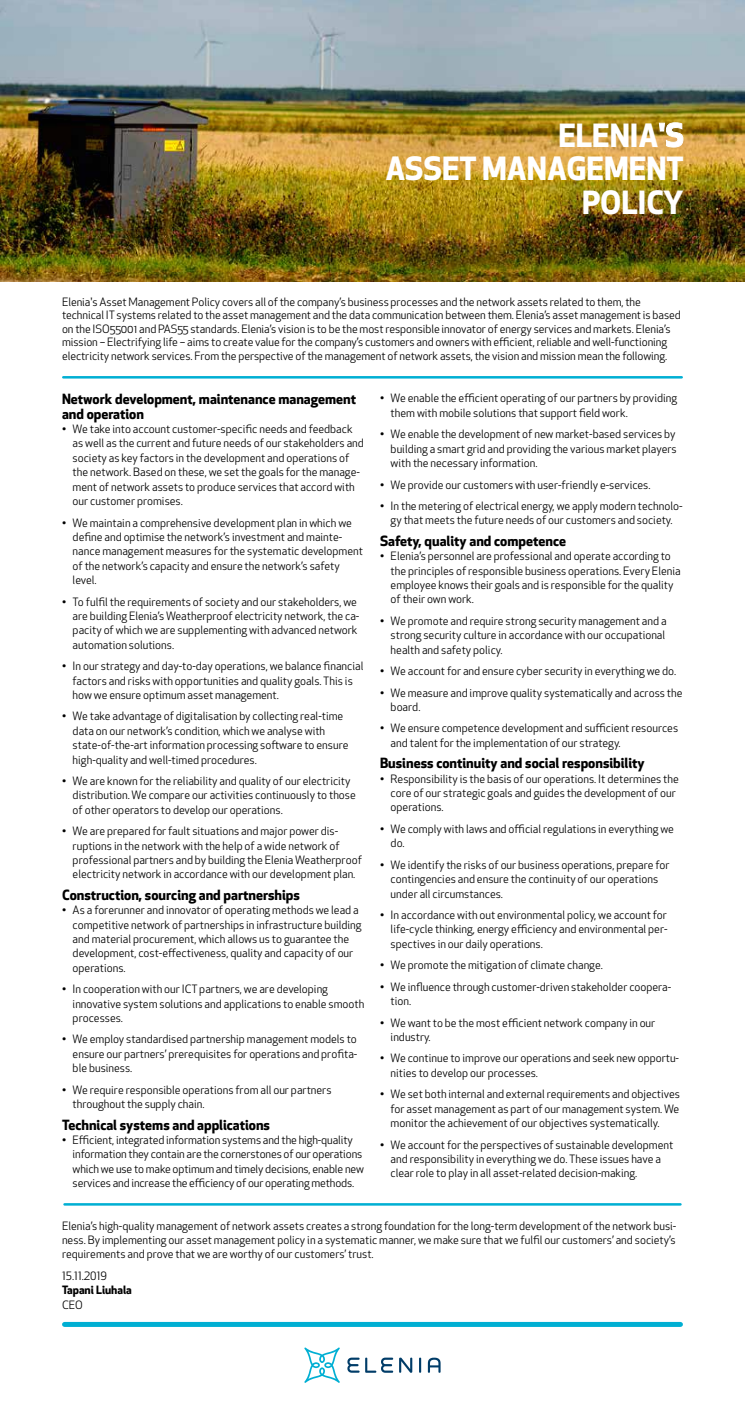
<style>
.page{position:relative;width:745px;height:1418px;background:#fff}
.page>*{position:absolute;margin:0;border:0;box-sizing:border-box;transform-origin:0 0}
.t1{font:700 31.25px/33.8px "Apex New";color:#fff;text-align:right}
.t2{font:700 13.75px/14.4px "Apex New";color:#000}
.t3{font:11.25px/14.4px "Apex New";color:#000}
.t4{font:700 11.25px "Apex New";color:#000}
</style>
<div class="page">
<img style="left:0;top:0;width:744px;height:282px">
<svg style="left:347px;top:1357px;width:93px;height:15px"></svg>
<svg style="left:304px;top:1347px;width:35px;height:35px"></svg>
<div style="left:64px;top:1321px;width:616px;height:5px;background:#00afd3"></div>
<hr style="left:64px;top:1203px;width:616px;height:2px;background:#00afd3">
<hr style="left:63px;top:376px;width:618px;height:2px;background:#00afd3">
<h1 class="t1" style="left:385px;top:117px;width:300px">ELENIA'S<br>ASSET MANAGEMENT<br>POLICY</h1>
<p class="t3" style="left:62px;top:295px;width:620px;line-height:13.5px">Elenia's Asset Management Policy covers all of the company’s business processes and the network assets related to them, the technical ITsystems related to the asset management and the data communication between them. Elenia’s asset management is based on the ISO55001 and PAS55 standards. Elenia’s vision is to be the most responsible innovator of energy services and markets. Elenia’s mission – Electrifying life – aims to create value for the company’s customers and owners with efficient, reliable and well-functioning electricity network services. From the perspective of the management of network assets, the vision and mission mean the following.</p>
<p class="t2" style="left:62px;top:391px;width:295px">Network development, maintenance management and operation</p>
<p class="t3" style="left:73px;top:422px;width:292px;text-indent:-11px">• We take into account customer-specific needs and feedback as well as the current and future needs of our stakeholders and society as key factors in the development and operations of the network. Based on these, we set the goals for the manage&shy;ment of network assets to produce services that accord with our customer promises.</p>
<p class="t3" style="left:73px;top:515px;width:292px;text-indent:-11px">• We maintain a comprehensive development plan in which we define and optimise the network’s investment and mainte&shy;nance management measures for the systematic development of the network’s capacity and ensure the network’s safety level.</p>
<p class="t3" style="left:73px;top:594px;width:288px;text-indent:-11px">• To fulfil the requirements of society and our stakeholders, we are building Elenia’s Weatherproof electricity network, the ca&shy;pacity of which we are supplementing with advanced network automation solutions.</p>
<p class="t3" style="left:73px;top:659px;width:292px;text-indent:-11px">• In our strategy and day-to-day operations, we balance financial factors and risks with opportunities and quality goals. This is how we ensure optimum asset management.</p>
<p class="t3" style="left:73px;top:709px;width:277px;text-indent:-11px">• We take advantage of digitalisation by collecting real-time data on our network’s condition, which we analyse with state-of-the-art information processing software to ensure high-quality and well-timed procedures.</p>
<p class="t3" style="left:73px;top:773px;width:284px;text-indent:-11px">• We are known for the reliability and quality of our electricity distribution. We compare our activities continuously to those of other operators to develop our operations.</p>
<p class="t3" style="left:73px;top:824px;width:290px;text-indent:-11px">• We are prepared for fault situations and major power dis&shy;ruptions in the network with the help of a wide network of professional partners and by building the Elenia Weatherproof electricity network in accordance with our development plan.</p>
<p class="t2" style="left:62px;top:887px;width:239px">Construction, sourcing and partnerships</p>
<p class="t3" style="left:73px;top:902px;width:290px;text-indent:-11px">• As a forerunner and innovator of operating methods we lead a competitive network of partnerships in infrastructure building and material procurement, which allows us to guarantee the development, cost-effectiveness, quality and capacity of our operations.</p>
<p class="t3" style="left:73px;top:981px;width:293px;text-indent:-11px">• In cooperation with our ICT partners, we are developing innovative system solutions and applications to enable smooth processes.</p>
<p class="t3" style="left:73px;top:1032px;width:286px;text-align:justify;text-indent:-11px">• We employ standardised partnership management models to ensure our partners’ prerequisites for operations and profita&shy;ble business.</p>
<p class="t3" style="left:73px;top:1082px;width:260px;text-indent:-11px">• We require responsible operations from all our partners throughout the supply chain.</p>
<p class="t2" style="left:62px;top:1116px;width:209px">Technical systems and applications</p>
<p class="t3" style="left:73px;top:1132px;width:292px;text-indent:-11px">• Efficient, integrated information systems and the high-quality information they contain are the cornerstones of our operations which we use to make optimum and timely decisions, enable new services and increase the efficiency of our operating methods.</p>
<p class="t3" style="left:390px;top:391px;width:288px;text-indent:-11px">• We enable the efficient operating of our partners by providing them with mobile solutions that support field work.</p>
<p class="t3" style="left:390px;top:427px;width:287px;text-align:justify;text-indent:-11px">• We enable the development of new market-based services by building a smart grid and providing the various market players with the necessary information.</p>
<p class="t3" style="left:380px;top:477px;width:272px">• We provide our customers with user-friendly e-services.</p>
<p class="t3" style="left:380px;top:499px;width:304px;text-align:center">• In the metering of electrical energy, we apply modern technolo&shy;gy that meets the future needs of our customers and society.</p>
<p class="t2" style="left:380px;top:533px;width:187px">Safety, quality and competence</p>
<p class="t3" style="left:390px;top:549px;width:291px;text-indent:-11px">• Elenia’s personnel are professional and operate according to the principles of responsible business operations. Every Elenia employee knows their goals and is responsible for the quality of their own work.</p>
<p class="t3" style="left:390px;top:613px;width:277px;text-indent:-11px">• We promote and require strong security management and a strong security culture in accordance with our occupational health and safety policy.</p>
<p class="t3" style="left:380px;top:664px;width:297px">• We account for and ensure cyber security in everything we do.</p>
<p class="t3" style="left:390px;top:685px;width:293px;text-indent:-11px">• We measure and improve quality systematically and across the board.</p>
<p class="t3" style="left:390px;top:721px;width:289px;text-indent:-11px">• We ensure competence development and sufficient resources and talent for the implementation of our strategy.</p>
<p class="t2" style="left:380px;top:755px;width:266px">Business continuity and social responsibility</p>
<p class="t3" style="left:390px;top:771px;width:289px;text-indent:-11px">• Responsibility is the basis of our operations. It determines the core of our strategic goals and guides the development of our operations.</p>
<p class="t3" style="left:390px;top:821px;width:284px;text-indent:-11px">• We comply with laws and official regulations in everything we do.</p>
<p class="t3" style="left:390px;top:857px;width:280px;text-indent:-11px">• We identify the risks of our business operations, prepare for contingencies and ensure the continuity of our operations under all circumstances.</p>
<p class="t3" style="left:390px;top:907px;width:278px;text-align:justify;text-indent:-11px">• In accordance with out environmental policy, we account for life-cycle thinking, energy efficiency and environmental per&shy;spectives in our daily operations.</p>
<p class="t3" style="left:380px;top:958px;width:224px">• We promote the mitigation of climate change.</p>
<p class="t3" style="left:390px;top:979px;width:282px;text-indent:-11px">• We influence through customer-driven stakeholder coopera&shy;tion.</p>
<p class="t3" style="left:390px;top:1015px;width:266px;text-indent:-11px">• We want to be the most efficient network company in our industry.</p>
<p class="t3" style="left:390px;top:1051px;width:290px;text-indent:-11px">• We continue to improve our operations and seek new opportu&shy;nities to develop our processes.</p>
<p class="t3" style="left:390px;top:1087px;width:290px;text-align:justify;text-indent:-11px">• We set both internal and external requirements and objectives for asset management as part of our management system. We monitor the achievement of our objectives systematically.</p>
<p class="t3" style="left:390px;top:1137px;width:284px;text-indent:-11px">• We account for the perspectives of sustainable development and responsibility in everything we do. These issues have a clear role to play in all asset-related decision-making.</p>
<p class="t3" style="left:62px;top:1218px;width:615px;text-align:justify">Elenia’s high-quality management of network assets creates a strong foundation for the long-term development of the network busi&shy;ness. By implementing our asset management policy in a systematic manner, we make sure that we fulfil our customers’ and society’s requirements and prove that we are worthy of our customers’ trust.</p>
<p class="t3" style="left:62px;top:1268px;width:46px">15.11.2019</p>
<p class="t4" style="left:62px;top:1281px;width:71px">Tapani Liuhala</p>
<p class="t3" style="left:62px;top:1297px;width:22px">CEO</p>
</div>
